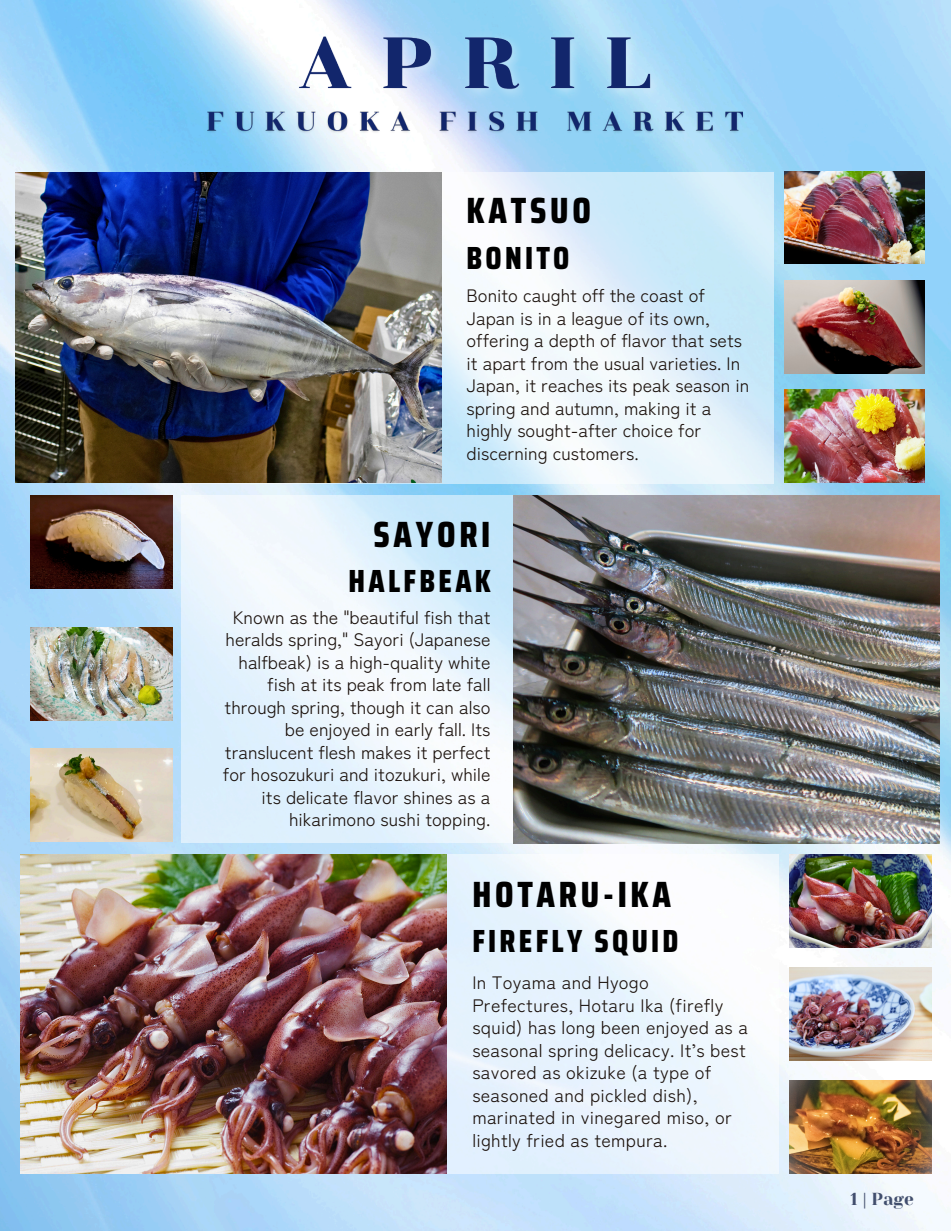
<style>
.page{position:relative;width:951px;height:1231px;background:#fff}
.page>*{position:absolute;margin:0;border:0;box-sizing:border-box;transform-origin:0 0}
.t1{font:800 36.45px "Saira Condensed";letter-spacing:.1em;color:#000}
.t2{font:800 31.95px "Saira Condensed";letter-spacing:.1em;color:#000}
.t3{font:18px/22.5px "Zen Kaku Gothic New";color:#1b110c}
.t4{font:17.32px "Yeseva One";color:#414e6d}
</style>
<div class="page">
<img style="left:0;top:0;width:950px;height:1230px">
<svg style="left:441px;top:172px;width:332px;height:311px"></svg>
<svg style="left:181px;top:495px;width:332px;height:347px"></svg>
<svg style="left:446px;top:854px;width:332px;height:319px;fill:#ebf5fe"></svg>
<img style="left:16px;top:172px;width:425px;height:311px">
<img style="left:784px;top:172px;width:140px;height:92px">
<img style="left:784px;top:281px;width:140px;height:92px">
<img style="left:784px;top:389px;width:140px;height:93px">
<img style="left:513px;top:495px;width:425px;height:348px">
<img style="left:21px;top:854px;width:425px;height:319px">
<img style="left:31px;top:495px;width:142px;height:93px">
<img style="left:31px;top:627px;width:142px;height:93px">
<img style="left:31px;top:748px;width:142px;height:93px">
<img style="left:788px;top:854px;width:142px;height:93px">
<img style="left:788px;top:967px;width:142px;height:93px">
<img style="left:788px;top:1080px;width:142px;height:93px">
<img style="left:285px;top:20px;width:398px;height:85px">
<img style="left:200px;top:105px;width:555px;height:35px">
<h2 class="t1" style="left:466px;top:181px;width:126px">KATSUO</h2>
<h2 class="t2" style="left:466px;top:232px;width:104px">BONITO</h2>
<p class="t3" style="left:466px;top:283px;width:284px">Bonito caught off the coast of<br>Japan is in a league of its own, offering a depth of flavor that sets it apart from the usual varieties. In<br>Japan, it reaches its peak season in spring and autumn, making it a highly sought-after choice for discerning customers.</p>
<p class="t1" style="left:373px;top:505px;width:118px">SAYORI</p>
<p class="t2" style="left:348px;top:556px;width:144px">HALFBEAK</p>
<p class="t3" style="left:223px;top:604px;width:269px;text-align:right">Known as the "beautiful fish that heralds spring," Sayori (Japanese halfbeak) is a high-quality white fish at its peak from late fall through spring, though it can also be enjoyed in early fall. Its translucent flesh makes it perfect for hosozukuri and itozukuri, while its delicate flavor shines as a hikarimono sushi topping.</p>
<p class="t1" style="left:472px;top:865px;width:200px">HOTARU-IKA</p>
<p class="t2" style="left:472px;top:915px;width:207px">FIREFLY SQUID</p>
<p class="t3" style="left:472px;top:969px;width:277px">In Toyama and Hyogo<br>Prefectures, Hotaru Ika (firefly squid) has long been enjoyed as a seasonal spring delicacy. It’s best savored as okizuke (a type of seasoned and pickled dish), marinated in vinegared miso, or lightly fried as tempura.</p>
<p class="t4" style="left:850px;top:1188px;width:65px">1 | Page</p>
</div>
